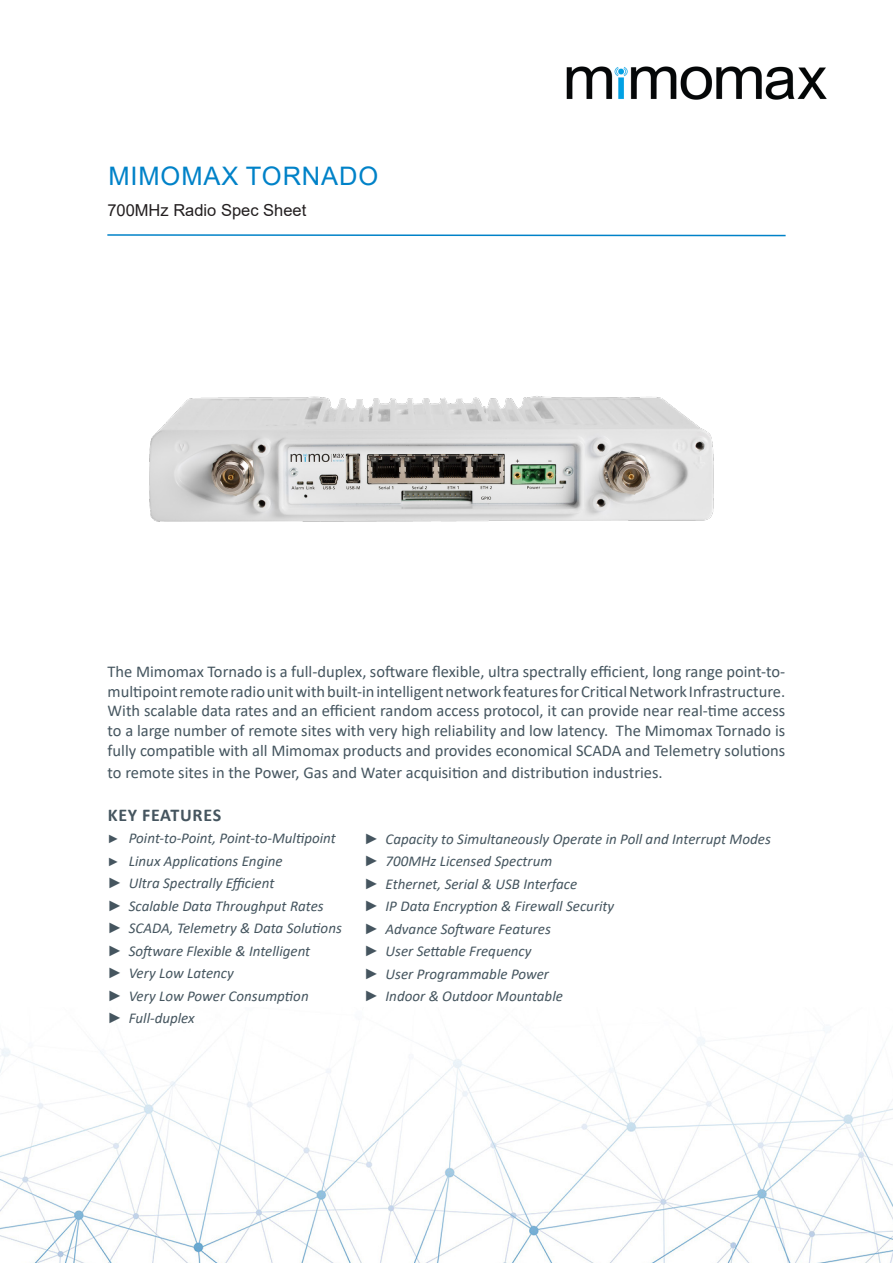
<style>
.page{position:relative;width:893px;height:1263px;background:#fff}
.page>*{position:absolute;margin:0;border:0;box-sizing:border-box;transform-origin:0 0}
.t1{font:25.5px "Arial";letter-spacing:.035em;color:#0082c8}
.t2{font:700 18px "Calibri";letter-spacing:.04em;color:#45555f}
.t3{font:16.5px/19.8px "Calibri";color:#45555f;text-align:justify}
.t4{font:16.5px "Arial";color:#231f20}
.t5{font:italic 15px "Calibri";color:#45555f}
.s1{font-family:"Arial";font-style:normal;font-size:12px}
.s2{font-family:"Arial";font-style:normal}
</style>
<div class="page">
<img style="left:0;top:1030px;width:893px;height:233px">
<img style="left:566px;top:66px;width:261px;height:34px">
<svg style="left:107px;top:234px;width:679px;height:3px"></svg>
<img style="left:149px;top:396px;width:565px;height:126px">
<p class="t1" style="left:108px;top:159px;width:271px">MIMOMAX TORNADO</p>
<p class="t4" style="left:107px;top:199px;width:201px">700MHz Radio Spec Sheet</p>
<p class="t3" style="left:108px;top:661px;width:679px">The Mimomax Tornado is a full-duplex, software flexible, ultra spectrally efficient, long range point-to&shy;multipoint remote radio unit with built-in intelligent network features for Critical Network Infrastructure.<br>With scalable data rates and an efficient random access protocol, it can provide near real-time access to a large number of remote sites with very high reliability and low latency. The Mimomax Tornado is fully compatible with all Mimomax products and provides economical SCADA and Telemetry solutions</p>
<p class="t3" style="left:108px;top:762px;width:557px">to remote sites in the Power, Gas and Water acquisition and distribution industries.</p>
<p class="t2" style="left:108px;top:802px;width:115px">KEY FEATURES</p>
<p class="t5" style="left:108px;top:828px;width:230px"><span class="s1">►</span> Point-to-Point, Point-to-Multipoint</p>
<p class="t5" style="left:108px;top:850px;width:177px"><span class="s1">►</span> Linux Applications Engine</p>
<p class="t5" style="left:108px;top:873px;width:168px"><span class="s2">►</span> Ultra Spectrally Efficient</p>
<p class="t5" style="left:108px;top:895px;width:218px"><span class="s2">►</span> Scalable Data Throughput Rates</p>
<p class="t5" style="left:108px;top:918px;width:236px"><span class="s2">►</span> SCADA, Telemetry &amp; Data Solutions</p>
<p class="t5" style="left:108px;top:940px;width:204px"><span class="s2">►</span> Software Flexible &amp; Intelligent</p>
<p class="t5" style="left:108px;top:963px;width:128px"><span class="s2">►</span> Very Low Latency</p>
<p class="t5" style="left:108px;top:985px;width:203px"><span class="s2">►</span> Very Low Power Consumption</p>
<p class="t5" style="left:108px;top:1008px;width:89px"><span class="s2">►</span> Full-duplex</p>
<p class="t5" style="left:364px;top:828px;width:408px"><span class="s2">►</span> Capacity to Simultaneously Operate in Poll and Interrupt Modes</p>
<p class="t5" style="left:364px;top:851px;width:190px"><span class="s2">►</span> 700MHz Licensed Spectrum</p>
<p class="t5" style="left:364px;top:873px;width:214px"><span class="s2">►</span> Ethernet, Serial &amp; USB Interface</p>
<p class="t5" style="left:364px;top:896px;width:252px"><span class="s2">►</span> IP Data Encryption &amp; Firewall Security</p>
<p class="t5" style="left:364px;top:918px;width:188px"><span class="s2">►</span> Advance Software Features</p>
<p class="t5" style="left:364px;top:941px;width:169px"><span class="s2">►</span> User Settable Frequency</p>
<p class="t5" style="left:364px;top:963px;width:186px"><span class="s2">►</span> User Programmable Power</p>
<p class="t5" style="left:364px;top:986px;width:200px"><span class="s2">►</span> Indoor &amp; Outdoor Mountable</p>
</div>
